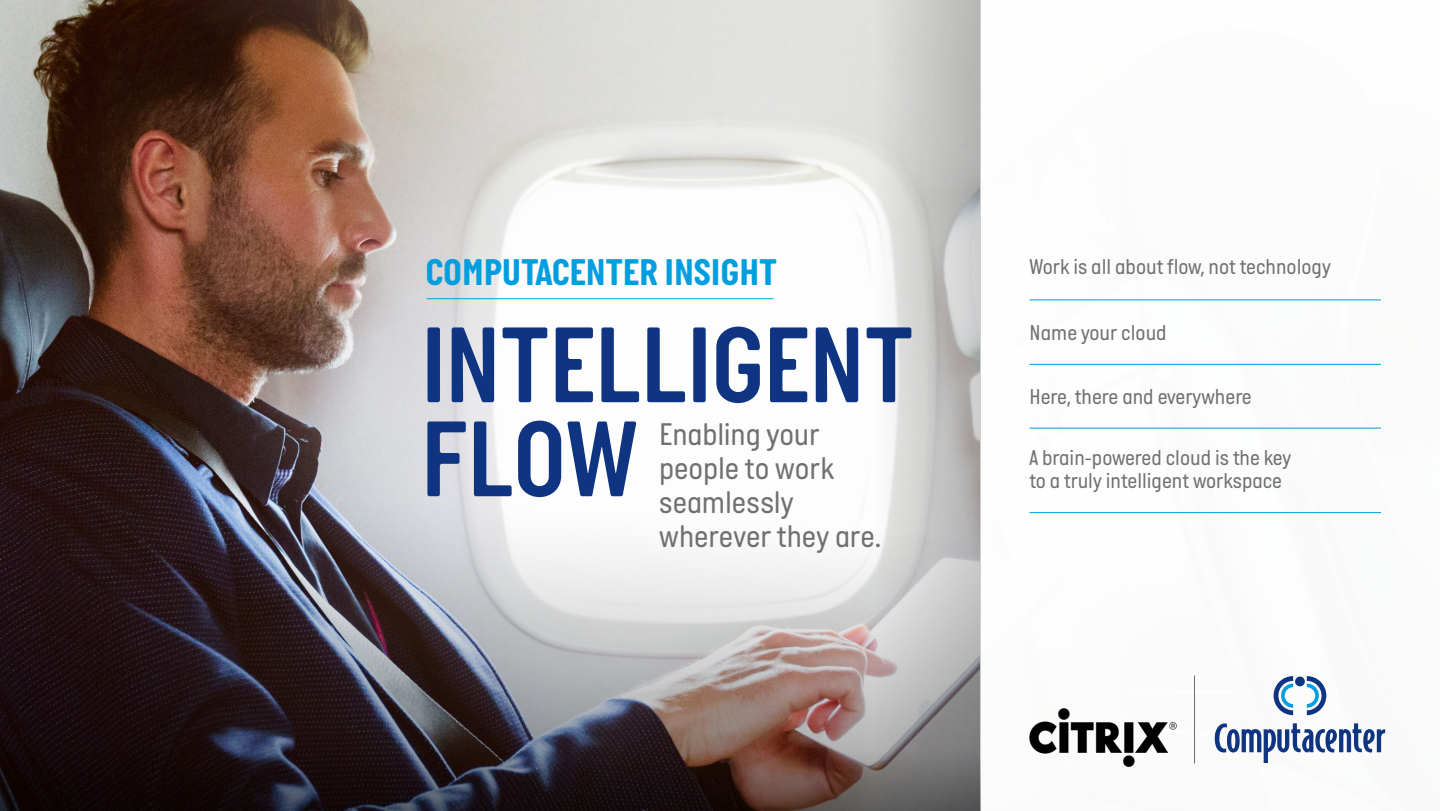
<style>
.page{position:relative;width:1440px;height:811px;background:#fff}
.page>*{position:absolute;margin:0;border:0;box-sizing:border-box;transform-origin:0 0}
.t1{font:110px/94px "Italian Plate No One D Bd";letter-spacing:-.005em;color:#0f3582}
.t2{font:700 38px "Italian Plate No One";color:#009edf}
.t3{font:32px/34px "Italian Plate No One";letter-spacing:-.005em;color:#716f6f}
.t4{font:22px/23.4px "Italian Plate No One";color:#716f6f}
</style>
<div class="page">
<img style="left:0;top:0;width:68px;height:675px">
<img style="left:68px;top:0;width:702px;height:675px">
<hr style="left:1030px;top:299px;width:351px;height:1px;background:#009edf">
<hr style="left:1030px;top:364px;width:351px;height:1px;background:#009edf">
<hr style="left:1030px;top:427px;width:351px;height:1px;background:#009edf">
<hr style="left:1030px;top:512px;width:351px;height:1px;background:#009edf">
<hr style="left:427px;top:298px;width:346px;height:1px;background:#009edf">
<svg style="left:770px;top:0;width:211px;height:675px"></svg>
<img style="left:0;top:675px;width:981px;height:136px">
<svg style="left:1215px;top:723px;width:170px;height:40px"></svg>
<svg style="left:1274px;top:676px;width:19px;height:39px"></svg>
<svg style="left:1307px;top:676px;width:19px;height:39px"></svg>
<div style="left:1295px;top:676px;width:10px;height:10px;background:#0f3582;border-radius:50%"></div>
<hr style="left:1194px;top:675px;width:1px;height:88px;background:#716f6f">
<img style="left:1029px;top:708px;width:148px;height:59px">
<h2 class="t2" style="left:425px;top:252px;width:353px">COMPUTACENTER INSIGHT</h2>
<h1 class="t1" style="left:420px;top:317px;width:494px">INTELLIGENT<br>FLOW</h1>
<h3 class="t3" style="left:659px;top:417px;width:223px">Enabling your people to work seamlessly wherever they are.</h3>
<p class="t4" style="left:1030px;top:255px;width:303px">Work is all about flow, not technology</p>
<p class="t4" style="left:1030px;top:320px;width:139px">Name your cloud</p>
<p class="t4" style="left:1030px;top:384px;width:224px">Here, there and everywhere</p>
<p class="t4" style="left:1030px;top:445px;width:263px">A brain-powered cloud is the key to a truly intelligent workspace</p>
</div>
